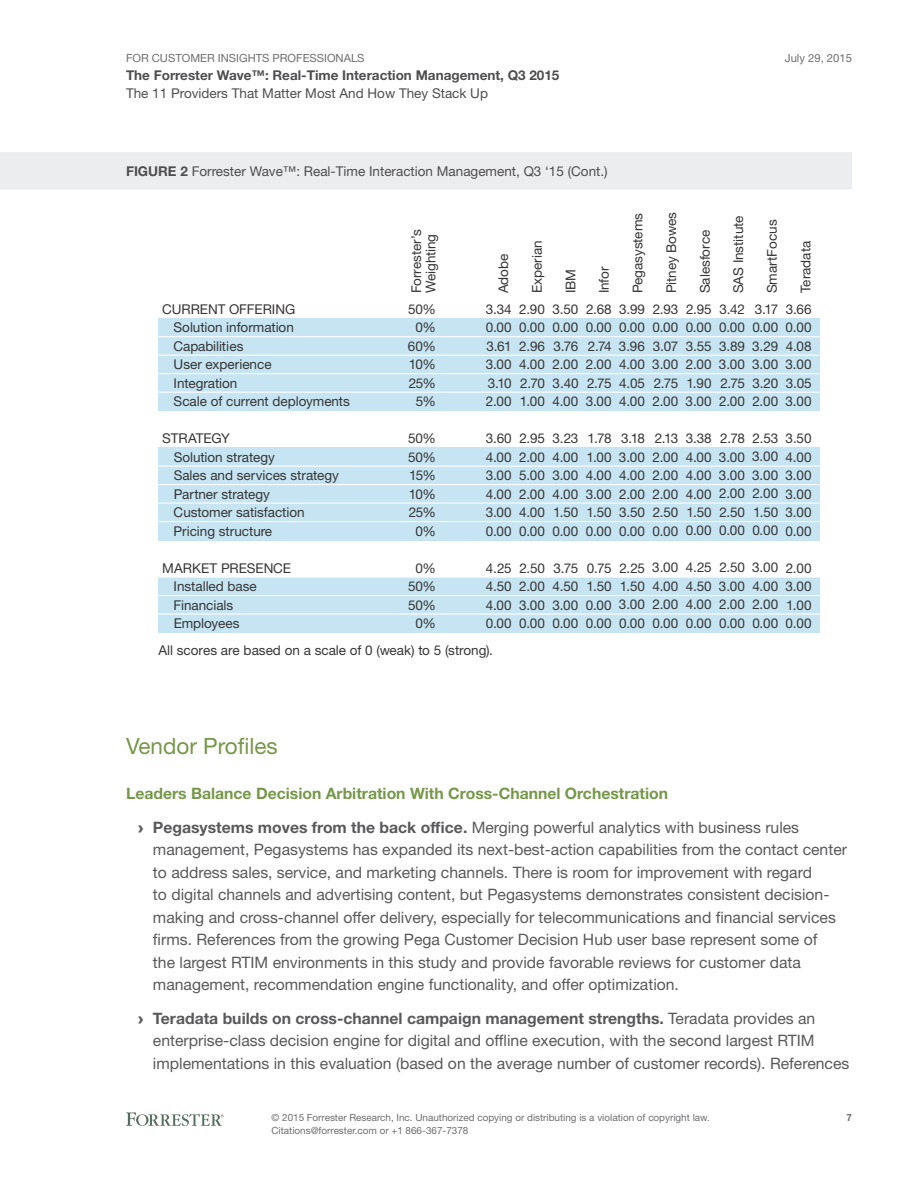
<style>
.page{position:relative;width:918px;height:1188px;background:#fff}
.page>*{position:absolute;margin:0;border:0;box-sizing:border-box;transform-origin:0 0}
.t1{font:22.5px "Helvetica Neue LT Std";letter-spacing:-.01em;color:#769849}
.t2{font:15.75px/22.5px "Helvetica Neue LT Std";color:#59595b}
.t3{font:700 15.75px/33.8px "Helvetica Neue LT Std";color:#769849}
.t4{font:13.5px/18.5px "Helvetica Neue LT Std";color:#363636;text-align:justify}
.t5{font:13.5px "Helvetica Neue LT Std";color:#4e4e50}
.t6{font:700 13.5px "Helvetica Neue LT Std";color:#4e4e50}
.t7{font:11.25px "Helvetica Neue LT Std";color:#6d6e70}
.t8{font:9.9px/12.8px "Helvetica Neue LT Std";color:#6d6e70}
.t9{font:700 9.9px "Helvetica Neue LT Std";color:#6d6e70}
.s1{font-weight:700}
.s2{font-family:"Arial";font-weight:900;color:#59595b}
.s3{color:#59595b}
.s4{font-weight:400;color:#59595b}
.s5{font-family:"Arial";font-weight:900}
</style>
<div class="page">
<svg style="left:126px;top:1112px;width:98px;height:14px"></svg>
<div style="left:0;top:152px;width:852px;height:38px;background:#ecedee"></div>
<div style="left:158px;top:318px;width:662px;height:93px;background:#c6e4f2"></div>
<div style="left:158px;top:447px;width:662px;height:93px;background:#c6e4f2"></div>
<div style="left:158px;top:577px;width:662px;height:56px;background:#c6e4f2"></div>
<hr style="left:158px;top:336px;width:662px;height:1px;background:#fff">
<hr style="left:158px;top:355px;width:662px;height:1px;background:#fff">
<hr style="left:158px;top:373px;width:662px;height:1px;background:#fff">
<hr style="left:158px;top:392px;width:662px;height:1px;background:#fff">
<hr style="left:158px;top:466px;width:662px;height:1px;background:#fff">
<hr style="left:158px;top:484px;width:662px;height:1px;background:#fff">
<hr style="left:158px;top:503px;width:662px;height:1px;background:#fff">
<hr style="left:158px;top:521px;width:662px;height:1px;background:#fff">
<hr style="left:158px;top:576px;width:662px;height:2px;background:#fff">
<hr style="left:158px;top:595px;width:662px;height:1px;background:#fff">
<hr style="left:158px;top:613px;width:662px;height:2px;background:#fff">
<p class="t7" style="left:126px;top:51px;width:240px">For Customer Insights Professionals</p>
<p class="t6" style="left:126px;top:67px;width:435px">The Forrester Wave™: Real-Time Interaction Management, Q3 2015</p>
<p class="t5" style="left:126px;top:85px;width:364px">The 11 Providers That M atter M ost And H ow They Stack Up</p>
<p class="t7" style="left:785px;top:51px;width:69px">July 29, 2015</p>
<p class="t5" style="left:126px;top:163px;width:483px"><span class="s1">FIGURE 2</span> Forrester Wave™: Real-Time Interaction M anagement, Q3 ‘15 (Cont.)</p>
<p class="t4" style="left:174px;top:300px;width:178px;text-align:left;text-indent:-11px">CURRENT OFFERING<br>Solution information<br>Capabilities<br>User experience<br>Integration<br>Scale of current deployments</p>
<p class="t4" style="left:174px;top:429px;width:167px;text-align:left;text-indent:-11px">STRATEGY<br>Solution strategy<br>Sales and services strategy<br>Partner strategy<br>Customer satisfaction<br>Pricing structure</p>
<p class="t4" style="left:174px;top:558px;width:119px;text-align:left;text-indent:-11px">MARKET PRESENCE<br>Installed base<br>Financials<br>Employees</p>
<p class="t4" style="left:409px;top:293px;width:65px;line-height:14.2px;rotate:-90deg">Forrester’s<br>Weighting</p>
<p class="t4" style="left:408px;top:300px;width:30px;text-align:center">50%<br>0%<br>60%<br>10%<br>25%<br>5%</p>
<p class="t4" style="left:408px;top:429px;width:29px;text-align:center">50%<br>50%<br>15%<br>10%<br>25%<br>0%</p>
<p class="t4" style="left:408px;top:558px;width:29px;text-align:center">0%<br>50%<br>50%<br>0%</p>
<p class="t4" style="left:494px;top:293px;width:41px;rotate:-90deg">Adobe</p>
<p class="t4" style="left:486px;top:300px;width:28px">3.34<br>0.00<br>3.61<br>3.00<br>3.10<br>2.00</p>
<p class="t4" style="left:486px;top:429px;width:28px">3.60<br>4.00<br>3.00<br>4.00<br>3.00<br>0.00</p>
<p class="t4" style="left:486px;top:558px;width:28px">4.25<br>4.50<br>4.00<br>0.00</p>
<p class="t4" style="left:158px;top:641px;width:336px">All scores are based on a scale of 0 (weak) to 5 (strong).</p>
<p class="t4" style="left:528px;top:293px;width:55px;rotate:-90deg">Experian</p>
<p class="t4" style="left:519px;top:300px;width:28px">2.90<br>0.00<br>2.96<br>4.00<br>2.70<br>1.00</p>
<p class="t4" style="left:519px;top:429px;width:28px">2.95<br>2.00<br>5.00<br>2.00<br>4.00<br>0.00</p>
<p class="t4" style="left:519px;top:558px;width:28px">2.50<br>2.00<br>3.00<br>0.00</p>
<p class="t4" style="left:561px;top:293px;width:26px;rotate:-90deg">IBM</p>
<p class="t4" style="left:595px;top:293px;width:28px;rotate:-90deg">Infor</p>
<p class="t4" style="left:586px;top:300px;width:28px">2.68<br>0.00<br>2.74<br>2.00<br>2.75<br>3.00</p>
<p class="t4" style="left:586px;top:429px;width:28px">1.78<br>1.00<br>4.00<br>3.00<br>1.50<br>0.00</p>
<p class="t4" style="left:586px;top:558px;width:28px">0.75<br>1.50<br>0.00<br>0.00</p>
<p class="t4" style="left:552px;top:300px;width:28px">3.50<br>0.00<br>3.76<br>2.00<br>3.40<br>4.00</p>
<p class="t4" style="left:552px;top:429px;width:28px">3.23<br>4.00<br>3.00<br>4.00<br>1.50<br>0.00</p>
<p class="t4" style="left:552px;top:558px;width:28px">3.75<br>4.50<br>3.00<br>0.00</p>
<p class="t4" style="left:628px;top:293px;width:82px;rotate:-90deg">Pegasystems</p>
<p class="t4" style="left:662px;top:293px;width:83px;rotate:-90deg">Pitney Bowes</p>
<p class="t4" style="left:696px;top:293px;width:65px;rotate:-90deg">Salesforce</p>
<p class="t4" style="left:619px;top:300px;width:28px">3.99<br>0.00<br>3.96<br>4.00<br>4.05<br>4.00</p>
<p class="t4" style="left:619px;top:429px;width:28px">3.18<br>3.00<br>4.00<br>2.00<br>3.50<br>0.00</p>
<p class="t4" style="left:619px;top:558px;width:28px">2.25<br>1.50<br>3.00<br>0.00</p>
<p class="t4" style="left:652px;top:299px;width:28px">2.93<br>0.00<br>3.07<br>3.00<br>2.75<br>2.00</p>
<p class="t4" style="left:652px;top:429px;width:28px">2.13<br>2.00<br>2.00<br>2.00<br>2.50<br>0.00</p>
<p class="t4" style="left:652px;top:558px;width:28px">3.00<br>4.00<br>2.00<br>0.00</p>
<p class="t4" style="left:686px;top:299px;width:28px">2.95<br>0.00<br>3.55<br>2.00<br>1.90<br>3.00</p>
<p class="t4" style="left:686px;top:429px;width:28px">3.38<br>4.00<br>4.00<br>4.00<br>1.50<br>0.00</p>
<p class="t4" style="left:686px;top:558px;width:28px">4.25<br>4.50<br>4.00<br>0.00</p>
<p class="t4" style="left:729px;top:293px;width:79px;rotate:-90deg">SAS Institute</p>
<p class="t4" style="left:763px;top:293px;width:75px;rotate:-90deg">SmartFocus</p>
<p class="t4" style="left:796px;top:293px;width:54px;rotate:-90deg">Teradata</p>
<p class="t4" style="left:719px;top:299px;width:28px">3.42<br>0.00<br>3.89<br>3.00<br>2.75<br>2.00</p>
<p class="t4" style="left:719px;top:429px;width:28px">2.78<br>3.00<br>3.00<br>2.00<br>2.50<br>0.00</p>
<p class="t4" style="left:719px;top:558px;width:28px">2.50<br>3.00<br>2.00<br>0.00</p>
<p class="t4" style="left:786px;top:299px;width:28px">3.66<br>0.00<br>4.08<br>3.00<br>3.05<br>3.00</p>
<p class="t4" style="left:785px;top:429px;width:28px">3.50<br>4.00<br>3.00<br>3.00<br>3.00<br>0.00</p>
<p class="t4" style="left:785px;top:558px;width:28px">2.00<br>3.00<br>1.00<br>0.00</p>
<p class="t4" style="left:752px;top:299px;width:28px">3.17<br>0.00<br>3.29<br>3.00<br>3.20<br>2.00</p>
<p class="t4" style="left:752px;top:429px;width:28px">2.53<br>3.00<br>3.00<br>2.00<br>1.50<br>0.00</p>
<p class="t4" style="left:752px;top:558px;width:28px">3.00<br>4.00<br>2.00<br>0.00</p>
<h1 class="t1" style="left:126px;top:732px;width:153px">Vendor Profiles</h1>
<p class="t3" style="left:138px;top:776px;width:663px;text-indent:-12px">Leaders Balance Decision Arbitration With Cross-Channel Orchestration<br><span class="s2">›</span> <span class="s3">Pegasystems moves from the back office.</span> <span class="s4">M erging powerful analytics with business rules</span></p>
<p class="t2" style="left:153px;top:838px;width:696px">management, Pegasystems has expanded its next-best-action capabilities from the contact center to address sales, service, and marketing channels. There is room for improvement with regard<br>to digital channels and advertising content, but Pegasystems demonstrates consistent decision&shy;making and cross-channel offer delivery, especially for telecommunications and financial services firms. References from the growing Pega Customer Decision H ub user base represent some of<br>the largest RTIM environments in this study and provide favorable reviews for customer data management, recommendation engine functionality, and offer optimization.</p>
<p class="t2" style="left:153px;top:1007px;width:698px;text-indent:-15px"><span class="s5">›</span> <span class="s1">Teradata builds on cross-channel campaign management strengths.</span> Teradata provides an enterprise-class decision engine for digital and offline execution, with the second largest RTIM implementations in this evaluation (based on the average number of customer records). References</p>
<p class="t8" style="left:272px;top:1111px;width:440px">© 2015 Forrester Research, Inc. Unauthorized copying or distributing is a violation of copyright law.<br>Citations@forrester.com or +1 866-367-7378</p>
<p class="t9" style="left:846px;top:1112px;width:7px">7</p>
</div>
